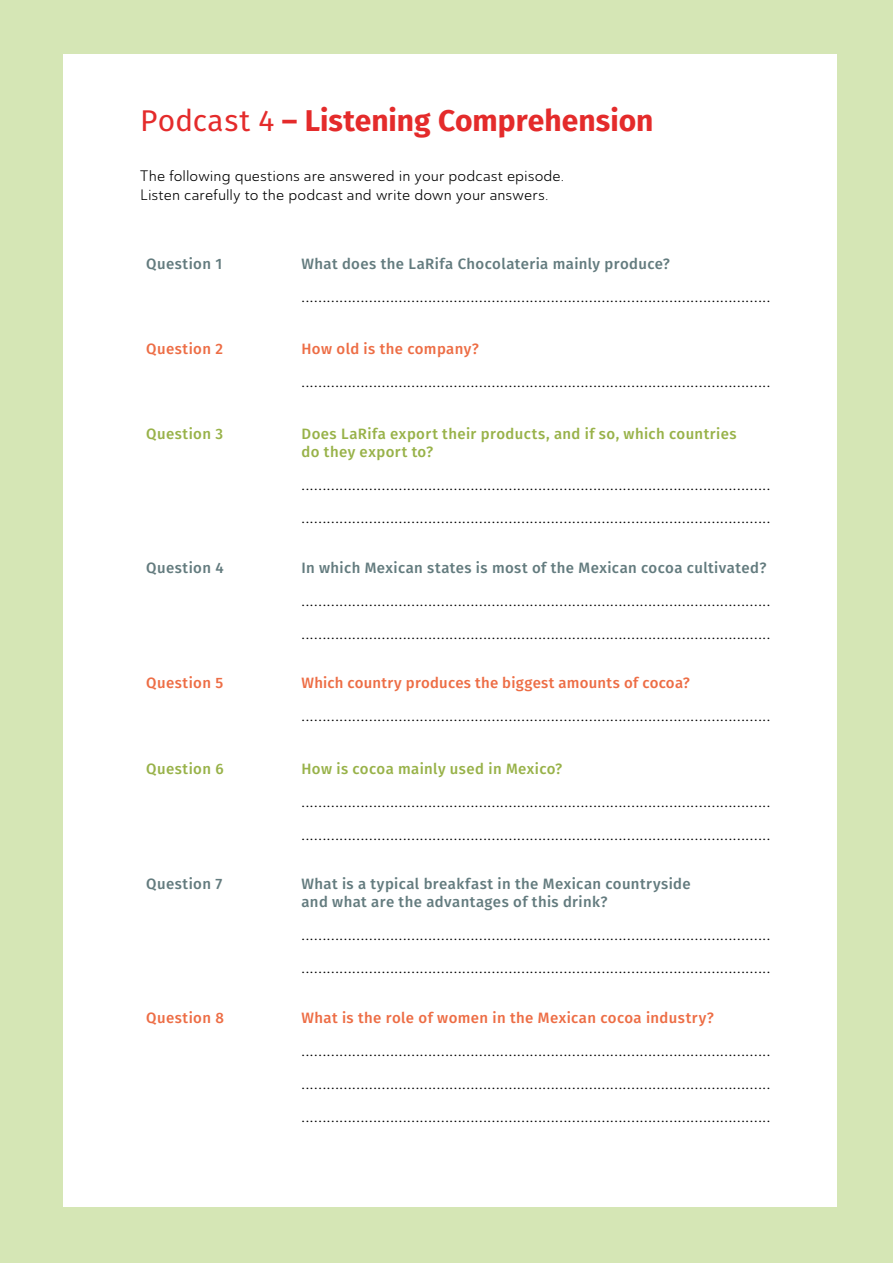
<style>
.page{position:relative;width:893px;height:1263px;background:#d5e6b5}
.page>*{position:absolute;margin:0;border:0;box-sizing:border-box;transform-origin:0 0}
.t1{font:700 30px "Fira Sans";color:#e42b2b}
.t2{font:15px "Ainslie Sans Nor Med";color:#000}
.t3{font:500 15px/18px "Fira Sans";letter-spacing:.025em;color:#637b7e}
.t4{font:500 15px "Fira Sans";letter-spacing:.025em;color:#ed6d45}
.t5{font:500 15px/18px "Fira Sans";letter-spacing:.03em;color:#98b249}
.t6{font:15px/19.5px "Ainslie Sans Nor Boo";letter-spacing:.005em;color:#000}
.s1{font-weight:400}
</style>
<div class="page">
<div style="left:63px;top:54px;width:774px;height:1153px;background:#fff"></div>
<h1 class="t1" style="left:140px;top:96px;width:515px"><span class="s1">Podcast 4</span> – Listening Comprehension</h1>
<p class="t6" style="left:140px;top:166px;width:425px">The following questions are answered in your podcast episode.<br>Listen carefully to the podcast and write down your answers.</p>
<p class="t3" style="left:146px;top:254px;width:77px">Question 1</p>
<p class="t3" style="left:302px;top:254px;width:370px">What does the LaRifa Chocolateria mainly produce?</p>
<p class="t2" style="left:302px;top:287px;width:470px">...............................................................................................................</p>
<p class="t4" style="left:146px;top:337px;width:78px">Question 2</p>
<p class="t4" style="left:302px;top:337px;width:179px">How old is the company?</p>
<p class="t2" style="left:302px;top:372px;width:470px">...............................................................................................................</p>
<p class="t5" style="left:146px;top:424px;width:78px">Question 3</p>
<p class="t5" style="left:302px;top:424px;width:436px">Does LaRifa export their products, and if so, which countries do they export to?</p>
<p class="t2" style="left:302px;top:475px;width:470px">...............................................................................................................</p>
<p class="t2" style="left:302px;top:508px;width:470px">...............................................................................................................</p>
<p class="t3" style="left:146px;top:558px;width:79px">Question 4</p>
<p class="t3" style="left:302px;top:558px;width:466px">In which Mexican states is most of the Mexican cocoa cultivated?</p>
<p class="t2" style="left:302px;top:591px;width:470px">...............................................................................................................</p>
<p class="t2" style="left:302px;top:624px;width:470px">...............................................................................................................</p>
<p class="t4" style="left:146px;top:671px;width:78px">Question 5</p>
<p class="t4" style="left:302px;top:671px;width:390px">Which country produces the biggest amounts of cocoa?</p>
<p class="t2" style="left:302px;top:707px;width:470px">...............................................................................................................</p>
<p class="t5" style="left:146px;top:758px;width:79px">Question 6</p>
<p class="t5" style="left:302px;top:758px;width:262px">How is cocoa mainly used in Mexico?</p>
<p class="t2" style="left:302px;top:792px;width:470px">...............................................................................................................</p>
<p class="t2" style="left:302px;top:825px;width:470px">...............................................................................................................</p>
<p class="t3" style="left:146px;top:874px;width:77px">Question 7</p>
<p class="t3" style="left:302px;top:874px;width:391px">What is a typical breakfast in the Mexican countryside and what are the advantages of this drink?</p>
<p class="t2" style="left:302px;top:926px;width:470px">...............................................................................................................</p>
<p class="t2" style="left:302px;top:959px;width:470px">...............................................................................................................</p>
<p class="t4" style="left:146px;top:1006px;width:79px">Question 8</p>
<p class="t4" style="left:302px;top:1006px;width:414px">What is the role of women in the Mexican cocoa industry?</p>
<p class="t2" style="left:302px;top:1042px;width:470px">...............................................................................................................</p>
<p class="t2" style="left:302px;top:1075px;width:470px">...............................................................................................................</p>
<p class="t2" style="left:302px;top:1108px;width:470px">...............................................................................................................</p>
</div>
